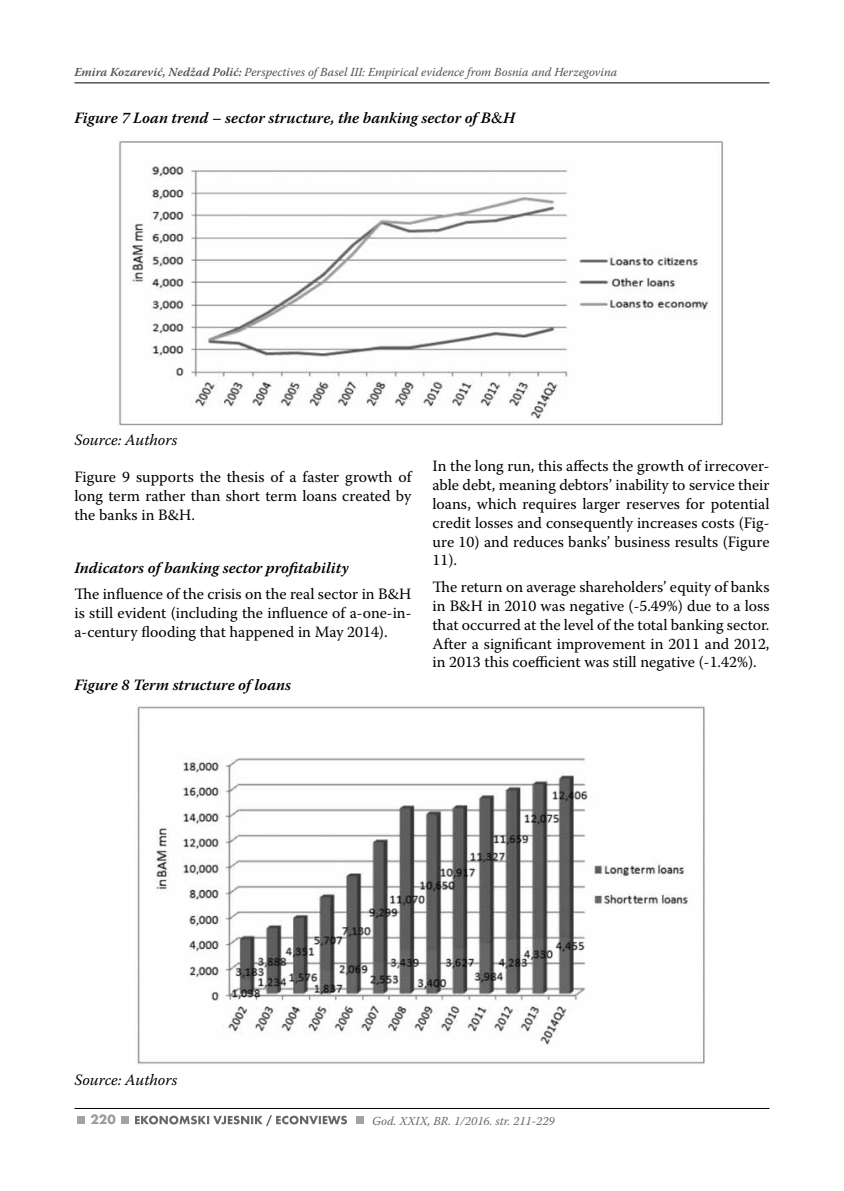
<style>
.page{position:relative;width:844px;height:1191px;background:#fff}
.page>*{position:absolute;margin:0;border:0;box-sizing:border-box;transform-origin:0 0}
.t1{font:15.75px/18.9px "Warnock Pro";color:#000;text-align:justify}
.t2{font:italic 600 15.75px "Warnock Pro";color:#000}
.t3{font:italic 15.75px "Warnock Pro";color:#000}
.t4{font:700 14px "Futura TOT";color:#9c9ca0}
.t5{font:italic 12.25px "Warnock Pro";color:#504f53}
.t6{font:italic 12.25px "Warnock Pro";color:#68676c}
.s1{font-weight:600}
.s2{font-family:"Times New Roman";font-weight:400;font-style:normal}
</style>
<div class="page">
<hr style="left:74px;top:83px;width:695px;height:1px;background:#000">
<hr style="left:74px;top:1108px;width:695px;height:1px;background:#000">
<div style="left:121px;top:1115px;width:7px;height:8px;background:#a3a3a7"></div>
<div style="left:356px;top:1115px;width:8px;height:8px;background:#a3a3a7"></div>
<div style="left:77px;top:1115px;width:8px;height:8px;background:#a3a3a7"></div>
<svg style="left:135px;top:1115px;width:212px;height:11px"></svg>
<img style="left:118px;top:141px;width:606px;height:285px">
<img style="left:136px;top:704px;width:569px;height:361px">
<p class="t5" style="left:74px;top:64px;width:544px"><span class="s1">Emira Kozarević, Nedžad Polić:</span> Perspectives of Basel III: Empirical evidence from Bosnia and Herzegovina</p>
<p class="t2" style="left:74px;top:109px;width:442px">Figure 7 Loan trend – sector structure, the banking sector of B<span class="s2">&amp;</span>H</p>
<p class="t3" style="left:74px;top:430px;width:104px">Source: Authors</p>
<p class="t1" style="left:74px;top:467px;width:338px">Figure 9 supports the thesis of a faster growth of long term rather than short term loans created by the banks in B&amp;H.</p>
<p class="t2" style="left:74px;top:558px;width:275px">Indicators of banking sector profitability</p>
<p class="t1" style="left:74px;top:584px;width:338px">The influence of the crisis on the real sector in B&amp;H is still evident (including the influence of a-one-in&shy;a-century flooding that happened in May 2014).</p>
<p class="t2" style="left:74px;top:675px;width:218px">Figure 8 Term structure of loans</p>
<p class="t1" style="left:432px;top:456px;width:338px">In the long run, this affects the growth of irrecover&shy;able debt, meaning debtors’ inability to service their loans, which requires larger reserves for potential credit losses and consequently increases costs (Fig&shy;ure 10) and reduces banks’ business results (Figure 11).</p>
<p class="t1" style="left:432px;top:577px;width:338px">The return on average shareholders’ equity of banks in B&amp;H in 2010 was negative (-5.49%) due to a loss that occurred at the level of the total banking sector.<br>After a significant improvement in 2011 and 2012, in 2013 this coefficient was still negative (-1.42%).</p>
<p class="t3" style="left:74px;top:1070px;width:104px">Source: Authors</p>
<p class="t4" style="left:90px;top:1111px;width:27px">220</p>
<p class="t6" style="left:372px;top:1113px;width:184px">God. XXIX, BR. 1/2016. str. 211-229</p>
</div>
